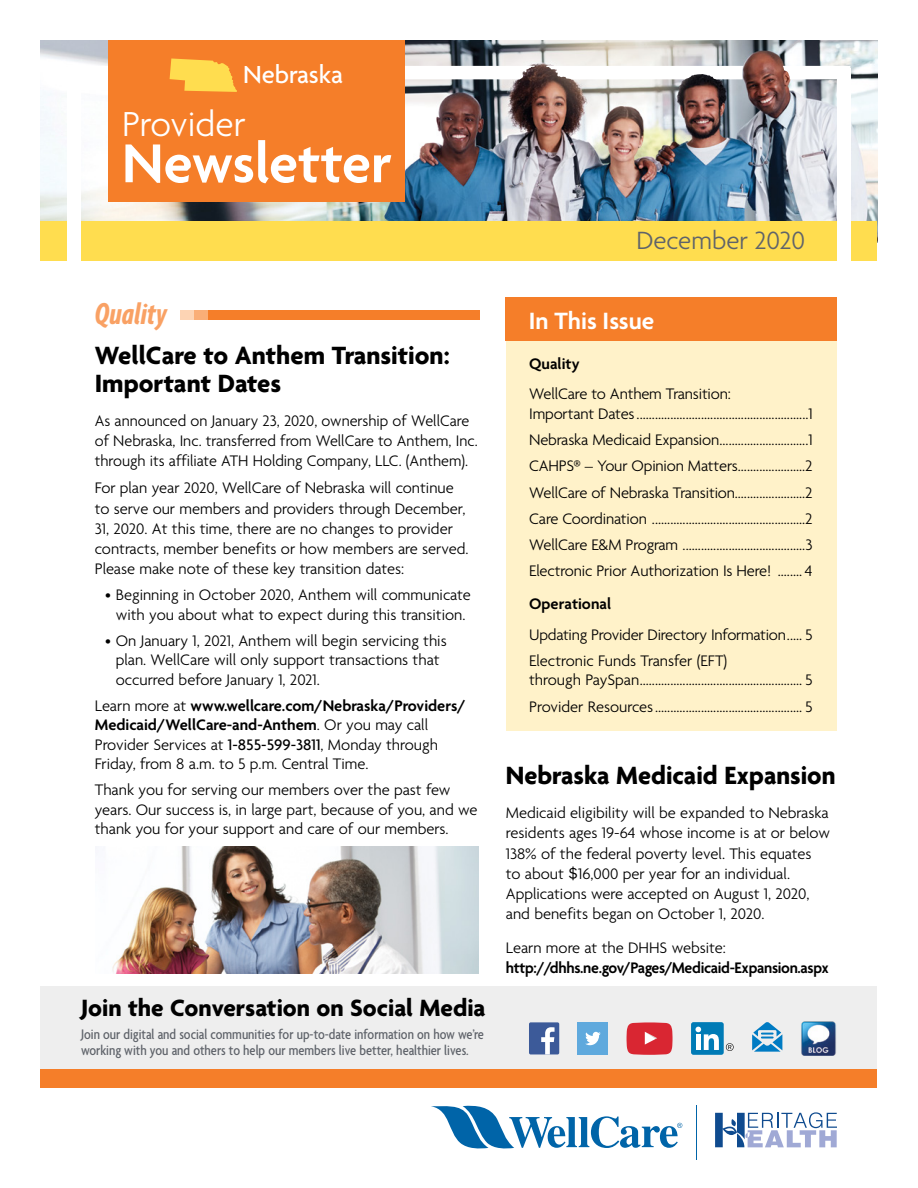
<style>
.page{position:relative;width:918px;height:1188px;background:#fff}
.page>*{position:absolute;margin:0;border:0;box-sizing:border-box;transform-origin:0 0}
.t1{font:600 59.25px "Agenda";color:#fff}
.t2{font:300 37.5px "Agenda";color:#fff}
.t3{font:italic 32.7px "Agenda Bold Extra Cond";letter-spacing:.01em;color:#f9a164}
.t4{font:700 27px/28.5px "Agenda";color:#000}
.t5{font:300 27px "Agenda";color:#5f636a}
.t6{font:500 26.7px "Agenda";color:#fff}
.t7{font:700 25.5px "Agenda";color:#000}
.t8{font:600 25.5px "Agenda";color:#fff}
.t9{font:300 16.5px/20.2px "Agenda";color:#000}
.t10{font:600 16.5px "Agenda";letter-spacing:-.02em;color:#000}
.t11{font:600 16.5px "Agenda";color:#000}
.t12{font:500 condensed 15px/16.5px "Agenda";color:#5f636a}
.s1{font-weight:600}
.s2{font-weight:500}
.s3{font-family:"Franklin Gothic LT";font-weight:400}
</style>
<div class="page">
<img style="left:40px;top:40px;width:838px;height:181px">
<div style="left:40px;top:986px;width:838px;height:84px;background:#eee"></div>
<div style="left:507px;top:341px;width:330px;height:390px;background:#fff2c9"></div>
<div style="left:40px;top:221px;width:838px;height:40px;background:#ffdd4f"></div>
<div style="left:68px;top:68px;width:13px;height:215px;background:#fff"></div>
<div style="left:837px;top:68px;width:13px;height:208px;background:#fff"></div>
<div style="left:108px;top:40px;width:297px;height:162px;background:#f57e29"></div>
<svg style="left:68px;top:58px;width:782px;height:34px"></svg>
<div style="left:181px;top:310px;width:299px;height:10px;background:#f57e29"></div>
<div style="left:181px;top:310px;width:13px;height:10px;background:#fdd4b4"></div>
<div style="left:194px;top:310px;width:13px;height:10px;background:#faae77"></div>
<div style="left:40px;top:1069px;width:838px;height:19px;background:#f57e29"></div>
<hr style="left:696px;top:1105px;width:1px;height:54px;background:#0064a8">
<img style="left:112px;top:847px;width:367px;height:126px">
<div style="left:506px;top:297px;width:331px;height:44px;background:#f57e29"></div>
<svg style="left:431px;top:1105px;width:251px;height:44px"></svg>
<svg style="left:715px;top:1112px;width:122px;height:35px"></svg>
<div style="left:529px;top:1022px;width:30px;height:32px;background:#3c5a99;border-radius:2px"></div>
<svg style="left:541px;top:1027px;width:14px;height:27px"></svg>
<div style="left:578px;top:1022px;width:30px;height:33px;background:#5fa9dd"></div>
<svg style="left:585px;top:1032px;width:16px;height:13px"></svg>
<div style="left:691px;top:1022px;width:33px;height:33px;background:#007bb6;border-radius:2px"></div>
<svg style="left:696px;top:1027px;width:23px;height:23px"></svg>
<svg style="left:726px;top:1043px;width:8px;height:8px"></svg>
<svg style="left:752px;top:1022px;width:30px;height:30px"></svg>
<img style="left:801px;top:1021px;width:35px;height:35px">
<svg style="left:627px;top:1022px;width:46px;height:33px;background:#dc404a"></svg>
<h3 class="t6" style="left:243px;top:58px;width:101px">Nebraska</h3>
<h1 class="t2" style="left:122px;top:102px;width:125px">Provider</h1>
<h1 class="t1" style="left:122px;top:127px;width:271px">Newsletter</h1>
<h3 class="t5" style="left:636px;top:224px;width:170px">December 2020</h3>
<h2 class="t3" style="left:95px;top:295px;width:74px">Quality</h2>
<h2 class="t4" style="left:95px;top:340px;width:356px">WellCare to Anthem Transition:<br>Important Dates</h2>
<p class="t9" style="left:95px;top:410px;width:385px">As announced on January 23, 2020, ownership of WellCare of Nebraska, Inc. transferred from WellCare to Anthem, Inc. through its affiliate ATH Holding Company, LLC. (Anthem).</p>
<p class="t9" style="left:95px;top:478px;width:375px">For plan year 2020, WellCare of Nebraska will continue to serve our members and providers through December, 31, 2020. At this time, there are no changes to provider contracts, member benefits or how members are served.<br>Please make note of these key transition dates:</p>
<p class="t9" style="left:105px;top:585px;width:367px;line-height:19.5px;text-align:center">• Beginning in October 2020, Anthem will communicate with you about what to expect during this transition.</p>
<p class="t9" style="left:116px;top:631px;width:332px;line-height:19.5px;text-indent:-10px">• On January 1, 2021, Anthem will begin servicing this plan. WellCare will only support transactions that occurred before January 1, 2021.</p>
<p class="t9" style="left:95px;top:696px;width:372px;line-height:19.5px">Learn more at <span class="s1">www.wellcare.com/Nebraska/Providers/ Medicaid/WellCare-and-Anthem</span>. Or you may call Provider Services at <span class="s2">1-855-599-3811</span>, Monday through Friday, from 8 a.m. to 5 p.m. Central Time.</p>
<p class="t9" style="left:95px;top:780px;width:384px;line-height:19.5px">Thank you for serving our members over the past few years. Our success is, in large part, because of you, and we thank you for your support and care of our members.</p>
<h2 class="t7" style="left:81px;top:993px;width:406px">Join the Conversation on Social Media</h2>
<p class="t12" style="left:81px;top:1025px;width:404px">Join our digital and social communities for up-to-date information on how we’re working with you and others to help our members live better, healthier lives.</p>
<h2 class="t8" style="left:529px;top:305px;width:127px">In This Issue</h2>
<h3 class="t11" style="left:529px;top:354px;width:52px">Quality</h3>
<p class="t9" style="left:529px;top:384px;width:203px">WellCare to Anthem Transition:</p>
<p class="t9" style="left:529px;top:403px;width:285px">Important Dates ........................................................1</p>
<p class="t9" style="left:529px;top:429px;width:285px">Nebraska Medicaid Expansion.............................1</p>
<p class="t9" style="left:529px;top:456px;width:285px">CAHPS® – Your Opinion Matters......................2</p>
<p class="t9" style="left:529px;top:482px;width:285px">WellCare of Nebraska Transition.......................2</p>
<p class="t9" style="left:529px;top:508px;width:285px">Care Coordination ..................................................2</p>
<p class="t9" style="left:529px;top:534px;width:285px">WellCare E&amp;M Program ........................................3</p>
<p class="t9" style="left:529px;top:561px;width:285px">Electronic Prior Authorization Is Here! ........ 4</p>
<h3 class="t11" style="left:529px;top:594px;width:84px">Operational</h3>
<p class="t9" style="left:529px;top:624px;width:285px">Updating Provider Directory Information..... 5</p>
<p class="t9" style="left:529px;top:651px;width:285px;line-height:19.5px">Electronic Funds Transfer (EFT)<br>through PaySpan..................................................... 5</p>
<p class="t9" style="left:529px;top:696px;width:285px">Provider Resources................................................ 5</p>
<h2 class="t4" style="left:506px;top:761px;width:331px">Nebraska Medicaid Expansion</h2>
<p class="t9" style="left:506px;top:802px;width:326px">Medicaid eligibility will be expanded to Nebraska residents ages 19-64 whose income is at or below 138% of the federal poverty level. This equates to about <span class="s3">$</span>16,000 per year for an individual.<br>Applications were accepted on August 1, 2020, and benefits began on October 1, 2020.</p>
<p class="t9" style="left:506px;top:937px;width:222px">Learn more at the DHHS website:</p>
<p class="t10" style="left:506px;top:957px;width:325px">http://dhhs.ne.gov/Pages/Medicaid-Expansion.aspx</p>
</div>
